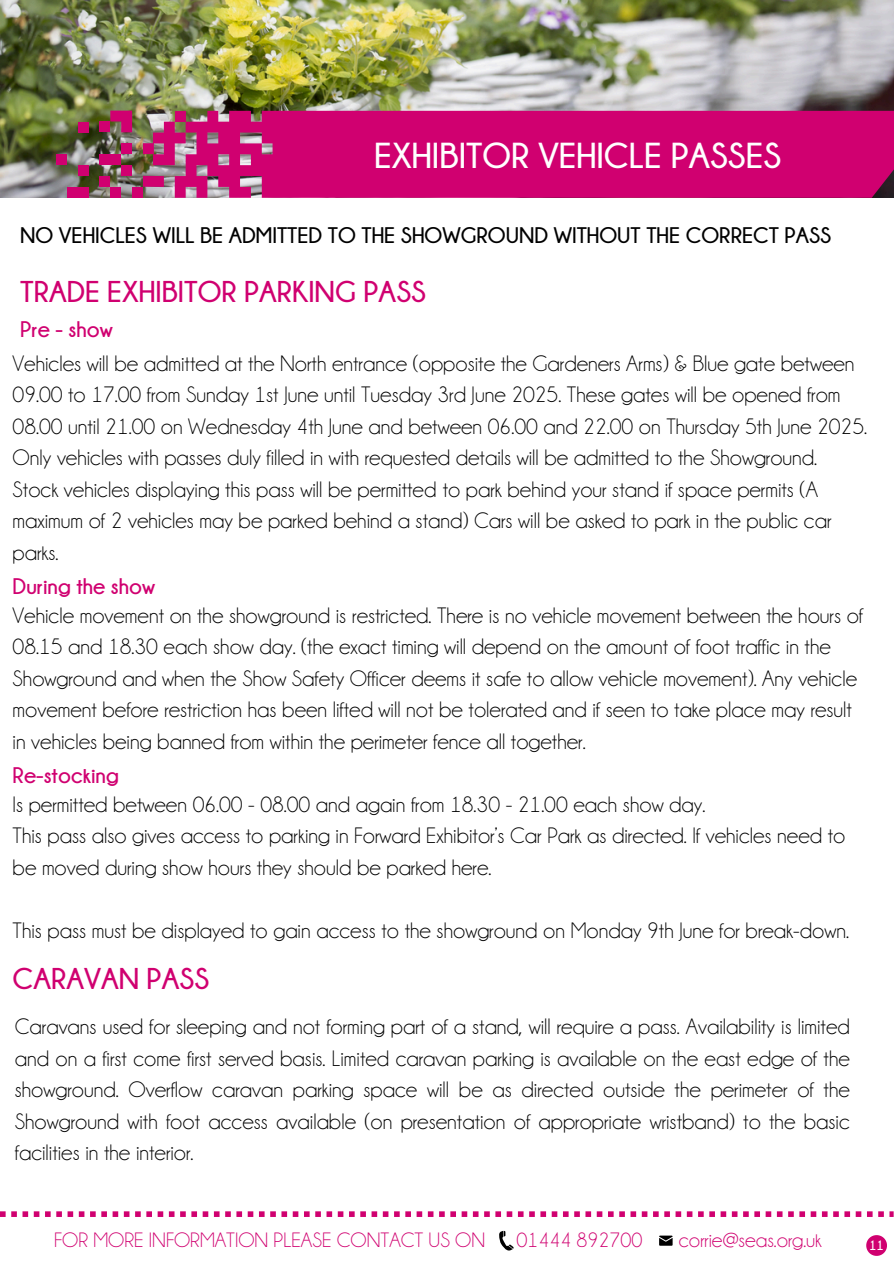
<style>
.page{position:relative;width:894px;height:1264px;background:#fff}
.page>*{position:absolute;margin:0;border:0;box-sizing:border-box;transform-origin:0 0}
.t1{font:700 36px "Champagne Limousines";color:#fff}
.t2{font:700 30px "Champagne Limousines";color:#d00070}
.t3{font:22.5px/31.5px "Champagne Limousines";color:#000}
.t4{font:700 22.5px "Champagne Limousines";color:#000}
.t5{font:700 22.5px "Champagne Limousines";color:#d00070}
.t6{font:21px "Champagne Limousines";color:#d00070}
.t7{font:700 13.5px "Champagne Limousines";color:#fff}
</style>
<div class="page">
<svg style="left:0;top:1211px;width:893px;height:5px"></svg>
<svg style="left:866px;top:1235px;width:20px;height:20px"></svg>
<svg style="left:659px;top:1235px;width:13px;height:10px"></svg>
<svg style="left:499px;top:1230px;width:14px;height:20px"></svg>
<img style="left:0;top:0;width:893px;height:197px">
<div style="left:175px;top:111px;width:718px;height:87px;background:#d00070"></div>
<div style="left:175px;top:111px;width:11px;height:11px;background:#d00070"></div>
<div style="left:143px;top:176px;width:21px;height:11px;background:#d00070"></div>
<svg style="left:110px;top:111px;width:22px;height:21px"></svg>
<div style="left:132px;top:187px;width:11px;height:10px;background:#d00070"></div>
<div style="left:110px;top:187px;width:11px;height:10px;background:#d00070"></div>
<div style="left:67px;top:187px;width:22px;height:10px;background:#d00070"></div>
<div style="left:78px;top:165px;width:11px;height:11px;background:#d00070"></div>
<div style="left:99px;top:154px;width:22px;height:11px;background:#d00070"></div>
<div style="left:78px;top:122px;width:11px;height:10px;background:#d00070"></div>
<svg style="left:143px;top:122px;width:43px;height:43px;background:#b34a78"></svg>
<div style="left:121px;top:143px;width:11px;height:11px;background:#d00070"></div>
<div style="left:121px;top:165px;width:11px;height:11px;background:#d00070"></div>
<div style="left:56px;top:154px;width:11px;height:11px;background:#d00070"></div>
<div style="left:99px;top:176px;width:11px;height:11px;background:#d00070"></div>
<div style="left:99px;top:121px;width:11px;height:11px;background:#d00070"></div>
<p class="t1" style="left:374px;top:135px;width:408px">EXHIBITOR VEHICLE PASSES</p>
<p class="t4" style="left:20px;top:223px;width:812px">NO VEHICLES WILL BE ADMITTED TO THE SHOWGROUND WITHOUT THE CORRECT PASS</p>
<p class="t2" style="left:20px;top:275px;width:407px">TRADE EXHIBITOR PARKING PASS</p>
<h2 class="t5" style="left:20px;top:316px;width:94px">Pre - show</h2>
<p class="t3" style="left:13px;top:347px;width:855px">Vehicles will be admitted at the North entrance (opposite the Gardeners Arms) &amp; Blue gate between 09.00 to 17.00 from Sunday 1st June until Tuesday 3rd June 2025. These gates will be opened from 08.00 until 21.00 on Wednesday 4th June and between 06.00 and 22.00 on Thursday 5th June 2025.<br>Only vehicles with passes duly filled in with requested details will be admitted to the Showground.<br>Stock vehicles displaying this pass will be permitted to park behind your stand if space permits (A maximum of 2 vehicles may be parked behind a stand) Cars will be asked to park in the public car parks.</p>
<p class="t5" style="left:13px;top:573px;width:144px">During the show</p>
<h1 class="t3" style="left:13px;top:599px;width:851px">Vehicle movement on the showground is restricted. There is no vehicle movement between the hours of 08.15 and 18.30 each show day. (the exact timing will depend on the amount of foot traffic in the Showground and when the Show Safety Officer deems it safe to allow vehicle movement). Any vehicle movement before restriction has been lifted will not be tolerated and if seen to take place may result in vehicles being banned from within the perimeter fence all together.</h1>
<p class="t5" style="left:13px;top:762px;width:107px">Re-stocking</p>
<h3 class="t3" style="left:13px;top:788px;width:694px">Is permitted between 06.00 - 08.00 and again from 18.30 - 21.00 each show day.</h3>
<h2 class="t3" style="left:13px;top:820px;width:834px">This pass also gives access to parking in Forward Exhibitor’s Car Park as directed. If vehicles need to be moved during show hours they should be parked here.</h2>
<h4 class="t3" style="left:13px;top:914px;width:837px">This pass must be displayed to gain access to the showground on Monday 9th June for break-down.</h4>
<h4 class="t2" style="left:13px;top:961px;width:198px">CARAVAN PASS</h4>
<h4 class="t3" style="left:15px;top:1010px;width:836px;text-align:justify">Caravans used for sleeping and not forming part of a stand, will require a pass. Availability is limited and on a first come first served basis. Limited caravan parking is available on the east edge of the showground. Overflow caravan parking space will be as directed outside the perimeter of the Showground with foot access available (on presentation of appropriate wristband) to the basic facilities in the interior.</h4>
<p class="t6" style="left:54px;top:1228px;width:432px">FOR MORE INFORMATION PLEASE CONTACT US ON</p>
<p class="t6" style="left:516px;top:1228px;width:127px">01444 892700</p>
<p class="t6" style="left:678px;top:1228px;width:144px">corrie@seas.org.uk</p>
<p class="t7" style="left:868px;top:1238px;width:17px">11</p>
</div>
